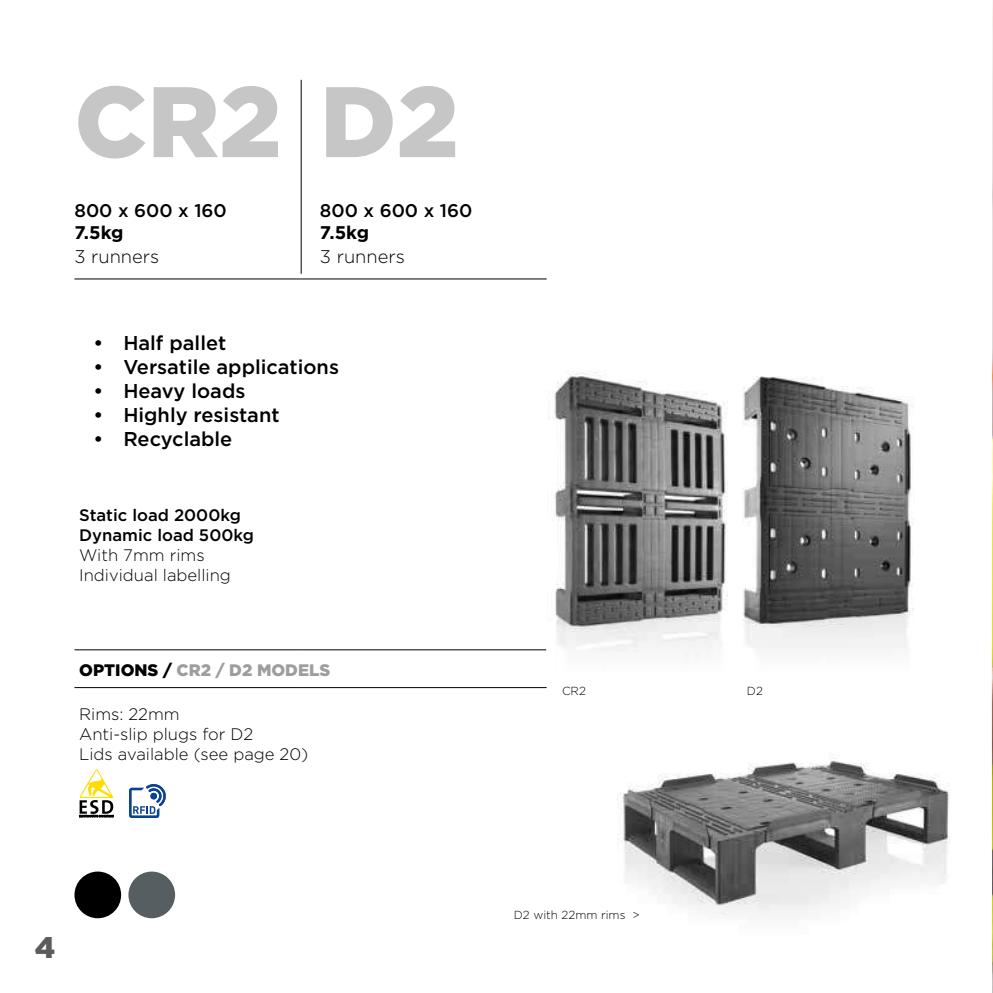
<style>
.page{position:relative;width:993px;height:993px;background:#fff}
.page>*{position:absolute;margin:0;border:0;box-sizing:border-box;transform-origin:0 0}
.t1{font:900 99.92px "Gotham";color:#c6c6c6}
.t2{font:900 29.75px "Gotham";color:#5c5c5b}
.t3{font:500 19.95px "Gotham";color:#000}
.t4{font:500 18.38px "Gotham";color:#000}
.t5{font:300 18.38px "Gotham";color:#000}
.t6{font:700 18.38px "Gotham";letter-spacing:-.01em;color:#000}
.t7{font:300 16.62px/19.9px "Gotham";color:#000}
.t8{font:500 16.62px/19.9px "Gotham";color:#000}
.t9{font:900 16.62px "Gotham";color:#9d9d9c}
.t10{font:300 11.72px "Gotham";color:#000}
.s1{color:#000}
</style>
<div class="page">
<img style="left:617px;top:758px;width:333px;height:157px">
<hr style="left:74px;top:278px;width:227px;height:1px;background:#000">
<svg style="left:301px;top:278px;width:19px;height:1px"></svg>
<hr style="left:320px;top:278px;width:226px;height:1px;background:#000">
<hr style="left:74px;top:649px;width:227px;height:1px;background:#000">
<svg style="left:301px;top:649px;width:19px;height:1px"></svg>
<hr style="left:320px;top:649px;width:226px;height:1px;background:#000">
<hr style="left:74px;top:687px;width:227px;height:1px;background:#000">
<svg style="left:301px;top:687px;width:19px;height:1px"></svg>
<hr style="left:320px;top:687px;width:226px;height:1px;background:#000">
<div style="left:74px;top:871px;width:47px;height:46px;background:#000;border-radius:50%"></div>
<div style="left:128px;top:871px;width:47px;height:46px;background:#575e62;border-radius:50%"></div>
<hr style="left:301px;top:80px;width:1px;height:194px;background:#000">
<img style="left:546px;top:372px;width:182px;height:282px">
<img style="left:742px;top:376px;width:172px;height:272px">
<img style="left:991px;top:619px;width:1px;height:165px">
<svg style="left:79px;top:769px;width:34px;height:47px"></svg>
<svg style="left:129px;top:784px;width:37px;height:33px"></svg>
<h1 class="t1" style="left:74px;top:64px;width:386px">CR2 D2</h1>
<p class="t4" style="left:74px;top:200px;width:154px">800 x 600 x 160</p>
<p class="t6" style="left:74px;top:222px;width:51px">7.5kg</p>
<p class="t4" style="left:320px;top:200px;width:154px">800 x 600 x 160</p>
<p class="t6" style="left:320px;top:222px;width:51px">7.5kg</p>
<p class="t5" style="left:74px;top:245px;width:86px">3 runners</p>
<p class="t5" style="left:320px;top:245px;width:86px">3 runners</p>
<p class="t3" style="left:93px;top:332px;width:134px">• Half pallet</p>
<p class="t3" style="left:93px;top:356px;width:247px">• Versatile applications</p>
<p class="t3" style="left:93px;top:380px;width:153px">• Heavy loads</p>
<p class="t3" style="left:93px;top:404px;width:188px">• Highly resistant</p>
<p class="t3" style="left:93px;top:428px;width:140px">• Recyclable</p>
<p class="t8" style="left:79px;top:505px;width:176px">Static load 2000kg<br>Dynamic load 500kg</p>
<p class="t7" style="left:79px;top:545px;width:153px">With 7mm rims<br>Individual labelling</p>
<p class="t9" style="left:79px;top:660px;width:252px"><span class="s1">OPTIONS /</span> CR2 / D2 MODELS</p>
<p class="t7" style="left:79px;top:703px;width:231px">Rims: 22mm<br>Anti-slip plugs for D2<br>Lids available (see page 20)</p>
<p class="t10" style="left:562px;top:683px;width:25px">CR2</p>
<p class="t10" style="left:746px;top:683px;width:17px">D2</p>
<h2 class="t2" style="left:35px;top:930px;width:22px">4</h2>
<p class="t10" style="left:513px;top:906px;width:127px">D2 with 22mm rims &gt;</p>
</div>
